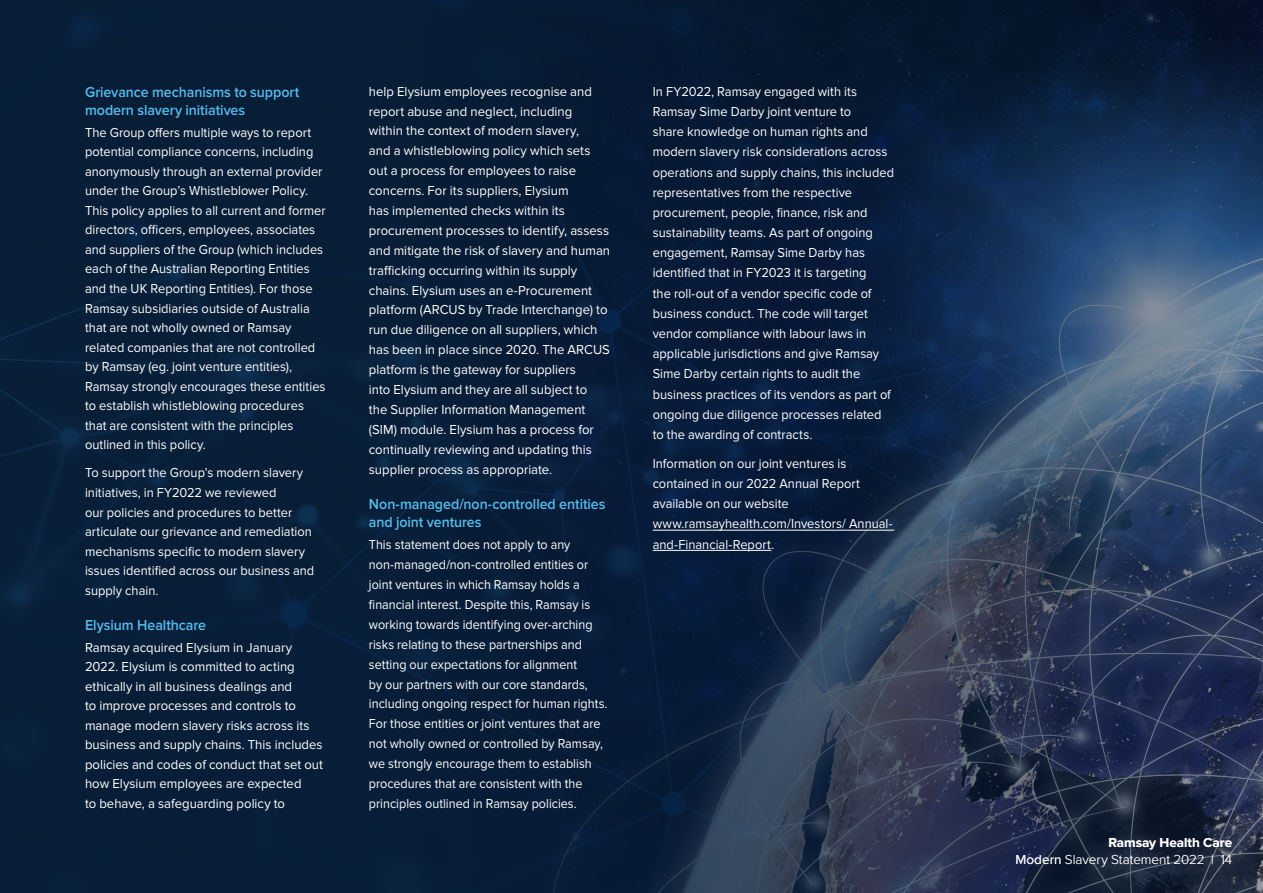
<style>
.page{position:relative;width:1263px;height:893px;background:#fff}
.page>*{position:absolute;margin:0;border:0;box-sizing:border-box;transform-origin:0 0}
.t1{font:600 15px/18px "Proxima Nova";letter-spacing:-.005em;color:#54bceb;scale:.95 1}
.t2{font:13.5px/19.5px "Proxima Nova";color:#fff;scale:.95 1}
.t3{font:13.5px/20px "Proxima Nova";color:#fff}
.t4{font:13.5px/20px "Proxima Nova";color:#fff;scale:.93 1}
.t5{font:300 13.5px/16.5px "Proxima Nova";color:#fff;text-align:right}
.s1{font-weight:700}
.s2{font-weight:400}
</style>
<div class="page">
<div style="left:0;top:0;width:421px;height:893px;background:#081e38"></div>
<img style="left:421px;top:0;width:842px;height:893px">
<hr style="left:653px;top:530px;width:241px;height:1px;background:#fff">
<hr style="left:653px;top:550px;width:118px;height:1px;background:#fff">
<p class="t1" style="left:85px;top:83px;width:227px">Grievance mechanisms to support modern slavery initiatives</p>
<p class="t2" style="left:85px;top:123px;width:255px">The Group offers multiple ways to report potential compliance concerns, including anonymously through an external provider under the Group’s Whistleblower Policy.<br>This policy applies to all current and former directors, officers, employees, associates and suppliers of the Group (which includes each of the Australian Reporting Entities and the UK Reporting Entities). For those Ramsay subsidiaries outside of Australia that are not wholly owned or Ramsay related companies that are not controlled by Ramsay (eg. joint venture entities), Ramsay strongly encourages these entities to establish whistleblowing procedures that are consistent with the principles outlined in this policy.</p>
<p class="t2" style="left:85px;top:463px;width:243px">To support the Group’s modern slavery initiatives, in FY2022 we reviewed<br>our policies and procedures to better articulate our grievance and remediation mechanisms specific to modern slavery issues identified across our business and supply chain.</p>
<p class="t1" style="left:85px;top:616px;width:129px">Elysium Healthcare</p>
<p class="t3" style="left:85px;top:637px;width:240px;line-height:19.5px">Ramsay acquired Elysium in January 2022. Elysium is committed to acting ethically in all business dealings and<br>to improve processes and controls to manage modern slavery risks across its business and supply chains. This includes policies and codes of conduct that set out how Elysium employees are expected<br>to behave, a safeguarding policy to</p>
<p class="t3" style="left:369px;top:81px;width:243px">help Elysium employees recognise and report abuse and neglect, including<br>within the context of modern slavery,<br>and a whistleblowing policy which sets out a process for employees to raise concerns. For its suppliers, Elysium<br>has implemented checks within its procurement processes to identify, assess and mitigate the risk of slavery and human trafficking occurring within its supply chains. Elysium uses an e-Procurement platform (ARCUS by Trade Interchange) to run due diligence on all suppliers, which has been in place since 2020. The ARCUS platform is the gateway for suppliers<br>into Elysium and they are all subject to<br>the Supplier Information Management (SIM) module. Elysium has a process for continually reviewing and updating this supplier process as appropriate.</p>
<p class="t1" style="left:369px;top:495px;width:251px;line-height:18.5px">Non-managed/non-controlled entities and joint ventures</p>
<p class="t4" style="left:369px;top:535px;width:258px">This statement does not apply to any non-managed/non-controlled entities or joint ventures in which Ramsay holds a financial interest. Despite this, Ramsay is working towards identifying over-arching risks relating to these partnerships and setting our expectations for alignment<br>by our partners with our core standards, including ongoing respect for human rights.<br>For those entities or joint ventures that are not wholly owned or controlled by Ramsay, we strongly encourage them to establish procedures that are consistent with the principles outlined in Ramsay policies.</p>
<p class="t2" style="left:653px;top:81px;width:255px;line-height:20.2px">In FY2022, Ramsay engaged with its Ramsay Sime Darby joint venture to<br>share knowledge on human rights and modern slavery risk considerations across operations and supply chains, this included representatives from the respective procurement, people, finance, risk and sustainability teams. As part of ongoing engagement, Ramsay Sime Darby has identified that in FY2023 it is targeting<br>the roll-out of a vendor specific code of business conduct. The code will target vendor compliance with labour laws in applicable jurisdictions and give Ramsay Sime Darby certain rights to audit the business practices of its vendors as part of ongoing due diligence processes related to the awarding of contracts.</p>
<p class="t2" style="left:653px;top:453px;width:254px;line-height:20.2px">Information on our joint ventures is contained in our 2022 Annual Report available on our website www.ramsayhealth.com/Investors/ Annual&shy;and-Financial-Report.</p>
<p class="t5" style="left:1015px;top:834px;width:218px"><span class="s1">Ramsay Health Care<br></span><span class="s2">Modern</span> Slavery Statement 2022 | 14</p>
</div>
